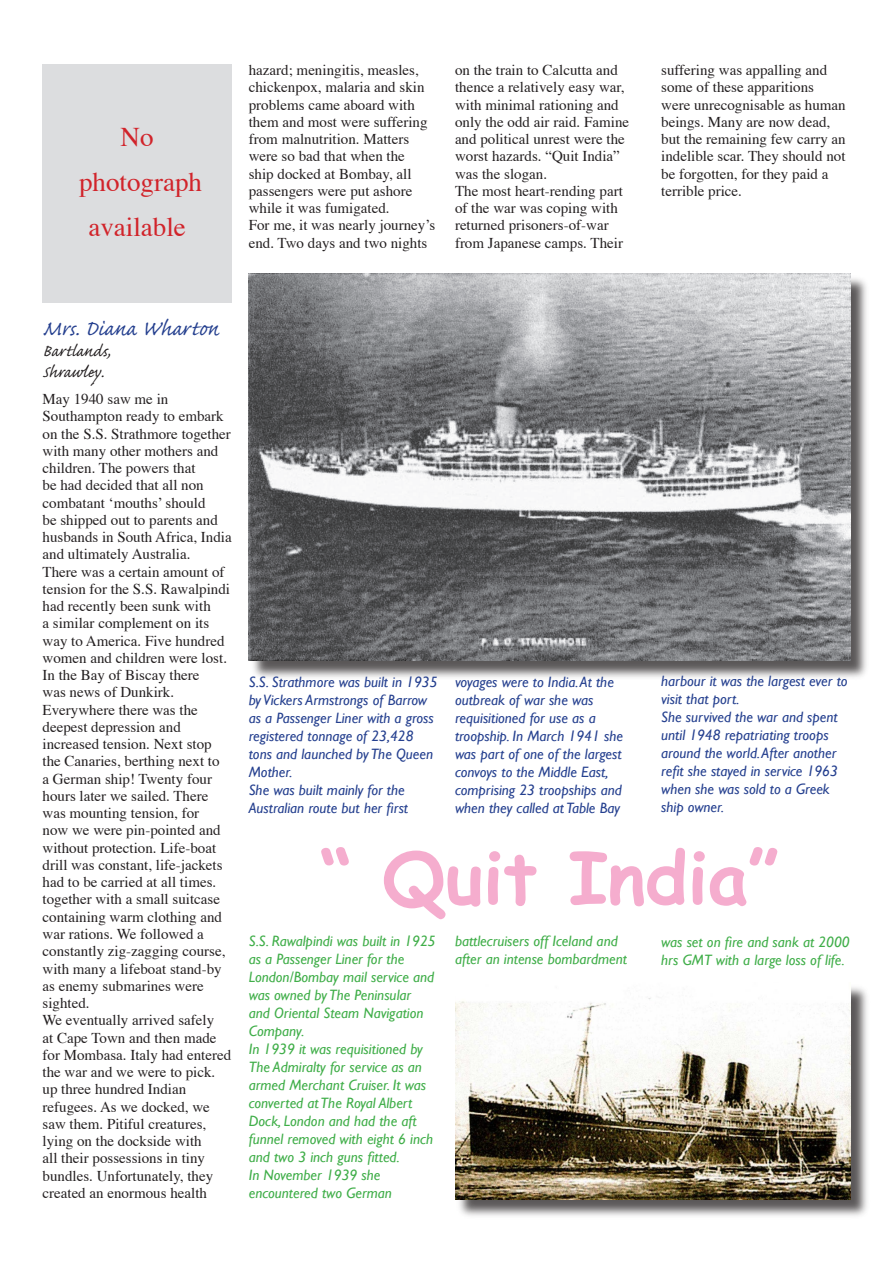
<style>
.page{position:relative;width:893px;height:1263px;background:#fff}
.page>*{position:absolute;margin:0;border:0;box-sizing:border-box;transform-origin:0 0}
.t1{font:700 72px "Comic Sans MS";color:#f5adce}
.t2{font:27px/45px "Times";color:#d1232a;text-align:center}
.t3{font:27px "Caflisch Script Pro";color:#25408f}
.t4{font:21px/21px "Caflisch Script Pro";letter-spacing:.005em;color:#231f20}
.t5{font:15px/17.2px "Times";color:#231f20}
.t6{font:italic 15px/18px "Gill Sans";color:#25408f}
.t7{font:italic 15px/18px "Gill Sans";color:#40ae49}
</style>
<div class="page">
<div style="left:249px;top:274px;width:622px;height:407px;background:#231f20;opacity:.75"></div>
<img style="left:249px;top:274px;width:601px;height:387px">
<div style="left:456px;top:983px;width:414px;height:236px;background:#231f20;opacity:.75"></div>
<img style="left:455px;top:983px;width:395px;height:216px">
<div style="left:43px;top:64px;width:189px;height:239px;background:#dcdddf"></div>
<h2 class="t2" style="left:79px;top:112px;width:124px">No photograph available</h2>
<p class="t5" style="left:249px;top:60px;width:188px">hazard; meningitis, measles, chickenpox, malaria and skin problems came aboard with them and most were suffering from malnutrition. Matters were so bad that when the<br>ship docked at Bombay, all passengers were put ashore while it was fumigated.<br>For me, it was nearly journey’s end. Two days and two nights</p>
<p class="t5" style="left:455px;top:60px;width:176px">on the train to Calcutta and thence a relatively easy war, with minimal rationing and only the odd air raid. Famine and political unrest were the worst hazards. “Quit India” was the slogan.<br>The most heart-rending part of the war was coping with returned prisoners-of-war from Japanese camps. Their</p>
<p class="t5" style="left:661px;top:60px;width:186px">suffering was appalling and some of these apparitions were unrecognisable as human beings. Many are now dead, but the remaining few carry an indelible scar. They should not be forgotten, for they paid a terrible price.</p>
<h2 class="t3" style="left:43px;top:315px;width:178px">Mrs. Diana Wharton</h2>
<h3 class="t4" style="left:43px;top:343px;width:69px">Bartlands,<br>Shrawley.</h3>
<p class="t5" style="left:43px;top:389px;width:191px">May 1940 saw me in<br>Southampton ready to embark on the S.S. Strathmore together with many other mothers and children. The powers that<br>be had decided that all non combatant ‘mouths’ should<br>be shipped out to parents and husbands in South Africa, India and ultimately Australia.<br>There was a certain amount of tension for the S.S. Rawalpindi had recently been sunk with<br>a similar complement on its way to America. Five hundred women and children were lost.<br>In the Bay of Biscay there<br>was news of Dunkirk.<br>Everywhere there was the deepest depression and increased tension. Next stop the Canaries, berthing next to<br>a German ship! Twenty four hours later we sailed. There was mounting tension, for<br>now we were pin-pointed and without protection. Life-boat drill was constant, life-jackets had to be carried at all times. together with a small suitcase containing warm clothing and war rations. We followed a constantly zig-zagging course, with many a lifeboat stand-by as enemy submarines were sighted.<br>We eventually arrived safely<br>at Cape Town and then made for Mombasa. Italy had entered the war and we were to pick. up three hundred Indian refugees. As we docked, we saw them. Pitiful creatures, lying on the dockside with<br>all their possessions in tiny bundles. Unfortunately, they created an enormous health</p>
<p class="t6" style="left:455px;top:672px;width:169px">voyages were to India. At the outbreak of war she was requisitioned for use as a troopship. In March 1941 she was part of one of the largest convoys to the Middle East, comprising 23 troopships and when they called at Table Bay</p>
<p class="t6" style="left:661px;top:672px;width:188px">harbour it was the largest ever to visit that port.<br>She survived the war and spent until 1948 repatriating troops around the world. After another refit she stayed in service 1963 when she was sold to a Greek ship owner.</p>
<h1 class="t1" style="left:320px;top:824px;width:460px">“ Quit India”</h1>
<p class="t6" style="left:249px;top:672px;width:190px">S.S. Strathmore was built in 1935 by Vickers Armstrongs of Barrow as a Passenger Liner with a gross registered tonnage of 23,428 tons and launched by The Queen<br>Mother.<br>She was built mainly for the<br>Australian route but her first</p>
<p class="t7" style="left:249px;top:932px;width:188px">S.S. Rawalpindi was built in 1925 as a Passenger Liner for the<br>London/Bombay mail service and was owned by The Peninsular and Oriental Steam Navigation<br>Company.<br>In 1939 it was requisitioned by<br>The Admiralty for service as an armed Merchant Cruiser. It was converted at The Royal Albert<br>Dock, London and had the aft funnel removed with eight 6 inch and two 3 inch guns fitted.<br>In November 1939 she encountered two German</p>
<p class="t7" style="left:455px;top:932px;width:174px">battlecruisers off Iceland and after an intense bombardment</p>
<p class="t7" style="left:661px;top:932px;width:190px">was set on fire and sank at 2000 hrs GMT with a large loss of life.</p>
</div>
